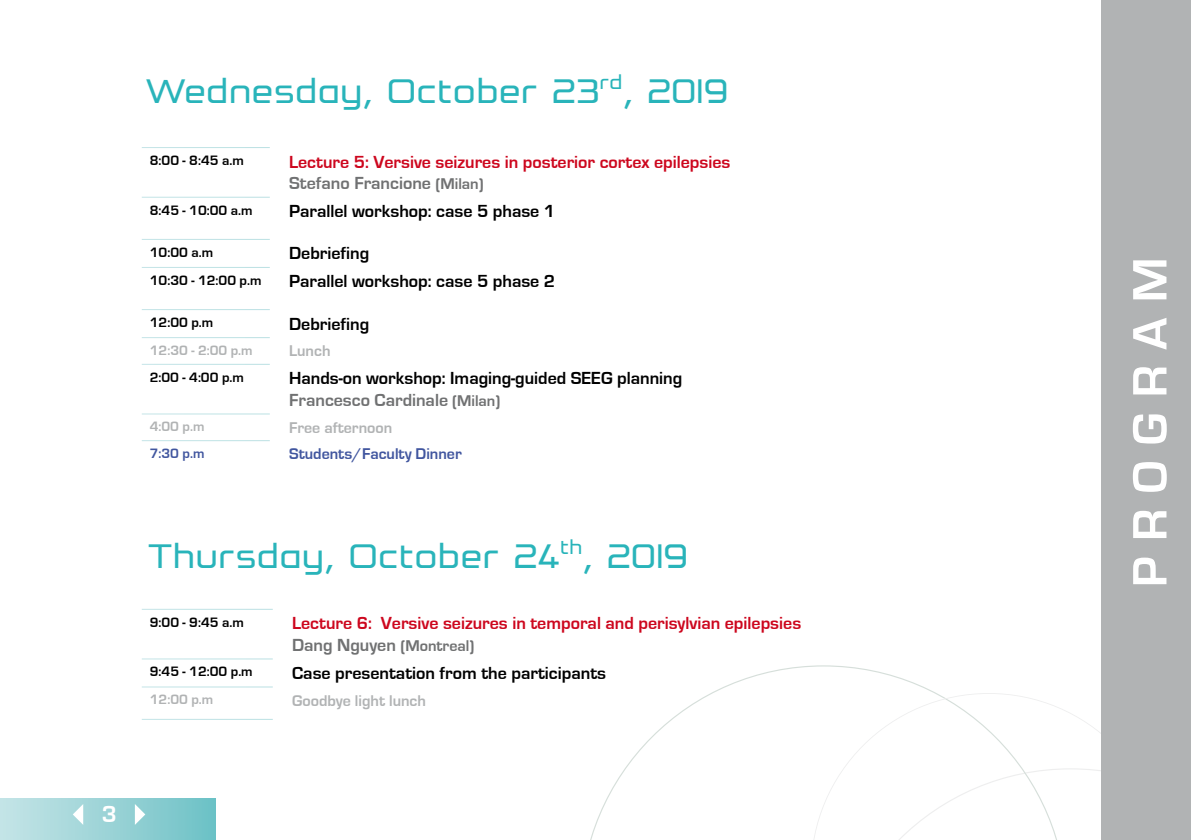
<style>
.page{position:relative;width:1191px;height:840px;background:#fff}
.page>*{position:absolute;margin:0;border:0;box-sizing:border-box;transform-origin:0 0}
.t1{font:700 50px "Eurostile";letter-spacing:.31em;color:#fff}
.t2{font:40px "Formation Sans";color:#29b4ba}
.t3{font:700 24px "Eurostile";color:#fff}
.t4{font:700 18px/21.6px "Eurostile";color:#000}
.t5{font:700 18px/21.6px "Eurostile";color:#cd071e}
.t6{font:700 16px "Eurostile";color:#b1b3b4}
.t7{font:700 16px "Eurostile";color:#41569f}
.t8{font:700 14px "Eurostile";color:#000}
.t9{font:700 14px "Eurostile";color:#b1b3b4}
.t10{font:700 14px "Eurostile";color:#41569f}
.s1{color:#707172}
.s2{font-size:16px;color:#707172}
</style>
<div class="page">
<svg style="left:590px;top:665px;width:344px;height:174px"></svg>
<svg style="left:810px;top:692px;width:291px;height:147px"></svg>
<svg style="left:827px;top:767px;width:274px;height:72px"></svg>
<div style="left:1101px;top:0;width:90px;height:839px;background:#b1b3b4"></div>
<div style="left:0;top:797px;width:215px;height:42px;background:linear-gradient(to right,#c6e5e7,#6ec2c6)"></div>
<svg style="left:73px;top:803px;width:10px;height:21px"></svg>
<svg style="left:135px;top:803px;width:10px;height:21px"></svg>
<h2 class="t2" style="left:145px;top:68px;width:584px">Wednesday, October 23<sup>rd</sup>, 2019</h2>
<p class="t8" style="left:150px;top:153px;width:95px">8:00 - 8:45 a.m</p>
<p class="t5" style="left:289px;top:151px;width:443px">Lecture 5: Versive seizures in posterior cortex epilepsies<br><span class="s1">Stefano Francione</span> <span class="s2">(Milan)</span></p>
<p class="t8" style="left:150px;top:202px;width:104px">8:45 - 10:00 a.m</p>
<p class="t4" style="left:289px;top:201px;width:267px">Parallel workshop: case 5 phase 1</p>
<p class="t8" style="left:150px;top:244px;width:65px">10:00 a.m</p>
<p class="t4" style="left:289px;top:243px;width:82px">Debriefing</p>
<p class="t8" style="left:150px;top:272px;width:113px">10:30 - 12:00 p.m</p>
<p class="t4" style="left:289px;top:271px;width:267px">Parallel workshop: case 5 phase 2</p>
<p class="t8" style="left:150px;top:314px;width:65px">12:00 p.m</p>
<p class="t4" style="left:289px;top:313px;width:82px">Debriefing</p>
<p class="t9" style="left:150px;top:342px;width:104px">12:30 - 2:00 p.m</p>
<p class="t6" style="left:289px;top:342px;width:43px">Lunch</p>
<p class="t8" style="left:150px;top:369px;width:96px">2:00 - 4:00 p.m</p>
<p class="t4" style="left:289px;top:368px;width:395px">Hands-on workshop: Imaging-guided SEEG planning<br><span class="s1">Francesco Cardinale</span> <span class="s2">(Milan)</span></p>
<p class="t9" style="left:150px;top:419px;width:56px">4:00 p.m</p>
<p class="t6" style="left:289px;top:418px;width:105px">Free afternoon</p>
<p class="t10" style="left:150px;top:445px;width:56px">7:30 p.m</p>
<p class="t7" style="left:289px;top:445px;width:174px">Students/Faculty Dinner</p>
<h2 class="t2" style="left:148px;top:533px;width:541px">Thursday, October 24<sup>th</sup>, 2019</h2>
<p class="t8" style="left:150px;top:614px;width:95px">9:00 - 9:45 a.m</p>
<p class="t5" style="left:292px;top:612px;width:510px">Lecture 6: Versive seizures in temporal and perisylvian epilepsies<br><span class="s1">Dang Nguyen</span> <span class="s2">(Montreal)</span></p>
<p class="t8" style="left:150px;top:663px;width:104px">9:45 - 12:00 p.m</p>
<p class="t4" style="left:292px;top:662px;width:315px">Case presentation from the participants</p>
<p class="t9" style="left:150px;top:691px;width:65px">12:00 p.m</p>
<p class="t6" style="left:292px;top:691px;width:135px">Goodbye light lunch</p>
<h3 class="t3" style="left:102px;top:801px;width:17px">3</h3>
<h1 class="t1" style="left:1122px;top:586px;width:331px;rotate:-90deg">PROGRAM</h1>
</div>
